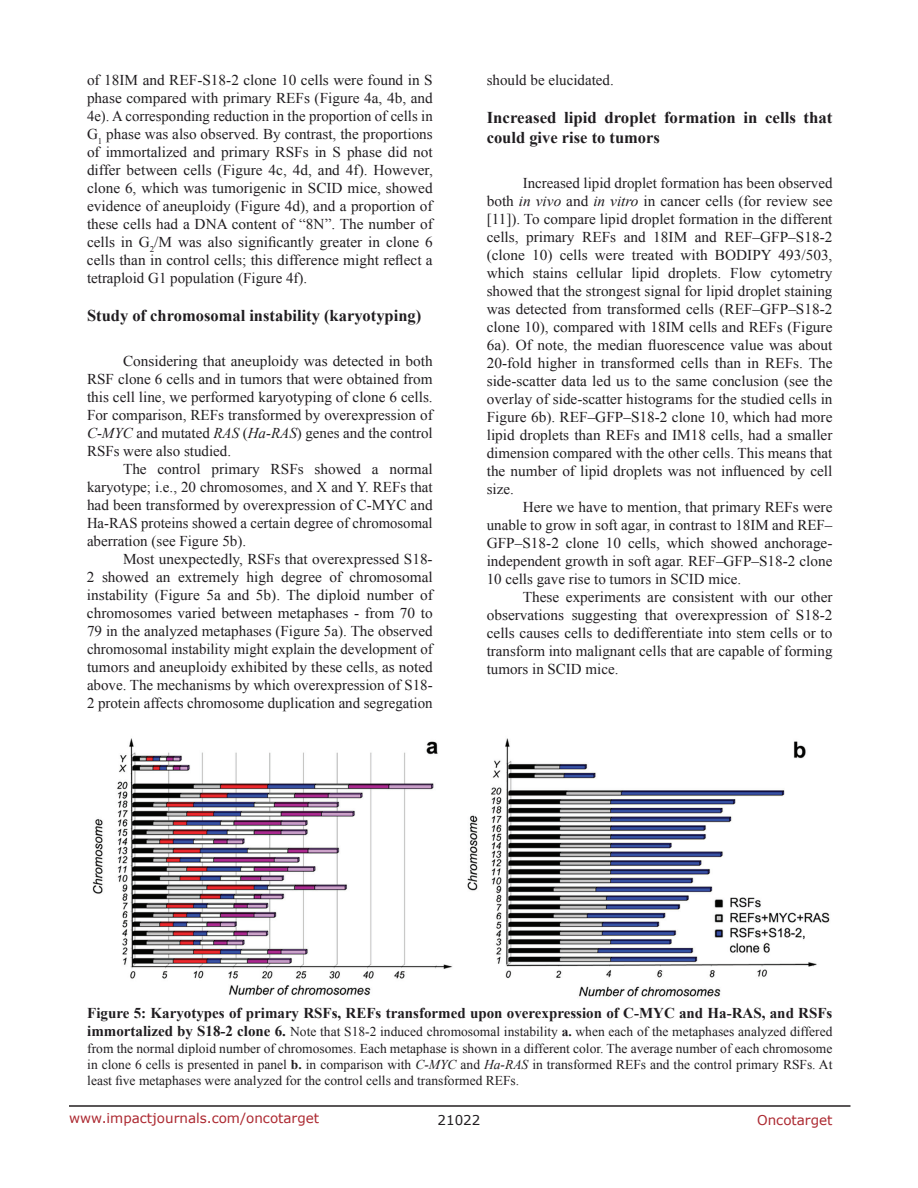
<style>
.page{position:relative;width:918px;height:1188px;background:#fff}
.page>*{position:absolute;margin:0;border:0;box-sizing:border-box;transform-origin:0 0}
.t1{font:700 16.5px/19.8px "Times New Roman";color:#201d20}
.t2{font:15px/18px "Times New Roman";color:#201d20;text-align:justify}
.t3{font:700 15px "Times New Roman";color:#201d20}
.t4{font:13.5px/16.2px "Times New Roman";color:#201d20;text-align:justify}
.t5{font:13.5px "Verdana";color:#ac2830}
.t6{font:13.5px "Verdana";color:#201d20}
.s1{font-style:italic}
.s2{font-weight:700;font-size:15px}
.s3{font-weight:700}
</style>
<div class="page">
<hr style="left:69px;top:1105px;width:781px;height:2px;background:#231f20">
<img style="left:92px;top:738px;width:738px;height:259px">
<p class="t2" style="left:87px;top:71px;width:347px">of 18IM and REF-S18-2 clone 10 cells were found in S phase compared with primary REFs (Figure 4a, 4b, and 4e). A corresponding reduction in the proportion of cells in G<sub>1</sub> phase was also observed. By contrast, the proportions of immortalized and primary RSFs in S phase did not differ between cells (Figure 4c, 4d, and 4f). However, clone 6, which was tumorigenic in SCID mice, showed evidence of aneuploidy (Figure 4d), and a proportion of these cells had a DNA content of “8N”. The number of cells in G<sub>2</sub>/M was also significantly greater in clone 6 cells than in control cells; this difference might reflect a tetraploid G1 population (Figure 4f).</p>
<p class="t1" style="left:87px;top:305px;width:336px">Study of chromosomal instability (karyotyping)</p>
<p class="t2" style="left:87px;top:352px;width:347px;text-indent:36px">Considering that aneuploidy was detected in both RSF clone 6 cells and in tumors that were obtained from this cell line, we performed karyotyping of clone 6 cells.<br>For comparison, REFs transformed by overexpression of <span class="s1">C-MYC</span> and mutated <span class="s1">RAS</span> (<span class="s1">Ha-RAS</span>) genes and the control RSFs were also studied.</p>
<p class="t2" style="left:87px;top:460px;width:347px;text-indent:36px">The control primary RSFs showed a normal karyotype; i.e., 20 chromosomes, and X and Y. REFs that had been transformed by overexpression of C-MYC and Ha-RAS proteins showed a certain degree of chromosomal aberration (see Figure 5b).</p>
<p class="t2" style="left:87px;top:550px;width:347px;text-indent:36px">Most unexpectedly, RSFs that overexpressed S18- 2 showed an extremely high degree of chromosomal instability (Figure 5a and 5b). The diploid number of chromosomes varied between metaphases - from 70 to 79 in the analyzed metaphases (Figure 5a). The observed chromosomal instability might explain the development of tumors and aneuploidy exhibited by these cells, as noted above. The mechanisms by which overexpression of S18- 2 protein affects chromosome duplication and segregation</p>
<p class="t2" style="left:487px;top:71px;width:129px">should be elucidated.</p>
<p class="t1" style="left:487px;top:107px;width:347px">Increased lipid droplet formation in cells that could give rise to tumors</p>
<p class="t2" style="left:487px;top:174px;width:347px;text-indent:36px">Increased lipid droplet formation has been observed both <span class="s1">in vivo</span> and <span class="s1">in vitro</span> in cancer cells (for review see [11]). To compare lipid droplet formation in the different cells, primary REFs and 18IM and REF–GFP–S18-2 (clone 10) cells were treated with BODIPY 493/503, which stains cellular lipid droplets. Flow cytometry showed that the strongest signal for lipid droplet staining was detected from transformed cells (REF–GFP–S18-2 clone 10), compared with 18IM cells and REFs (Figure 6a). Of note, the median fluorescence value was about 20-fold higher in transformed cells than in REFs. The side-scatter data led us to the same conclusion (see the overlay of side-scatter histograms for the studied cells in Figure 6b). REF–GFP–S18-2 clone 10, which had more lipid droplets than REFs and IM18 cells, had a smaller dimension compared with the other cells. This means that the number of lipid droplets was not influenced by cell size.</p>
<p class="t2" style="left:487px;top:498px;width:347px;text-indent:36px">Here we have to mention, that primary REFs were unable to grow in soft agar, in contrast to 18IM and REF– GFP–S18-2 clone 10 cells, which showed anchorage&shy;independent growth in soft agar. REF–GFP–S18-2 clone 10 cells gave rise to tumors in SCID mice.</p>
<p class="t2" style="left:487px;top:588px;width:347px;text-indent:36px">These experiments are consistent with our other observations suggesting that overexpression of S18-2 cells causes cells to dedifferentiate into stem cells or to transform into malignant cells that are capable of forming tumors in SCID mice.</p>
<p class="t3" style="left:87px;top:1003px;width:747px">Figure 5: Karyotypes of primary RSFs, REFs transformed upon overexpression of C-MYC and Ha-RAS, and RSFs</p>
<p class="t4" style="left:87px;top:1024px;width:747px"><span class="s2">immortalized by S18-2 clone 6.</span> Note that S18-2 induced chromosomal instability <span class="s3">a.</span> when each of the metaphases analyzed differed from the normal diploid number of chromosomes. Each metaphase is shown in a different color. The average number of each chromosome in clone 6 cells is presented in panel <span class="s3">b.</span> in comparison with <span class="s1">C-MYC</span> and <span class="s1">Ha-RAS</span> in transformed REFs and the control primary RSFs. At least five metaphases were analyzed for the control cells and transformed REFs.</p>
<p class="t5" style="left:69px;top:1109px;width:252px">www.impactjournals.com/oncotarget</p>
<p class="t6" style="left:438px;top:1111px;width:44px">21022</p>
<p class="t5" style="left:757px;top:1111px;width:77px">Oncotarget</p>
</div>
